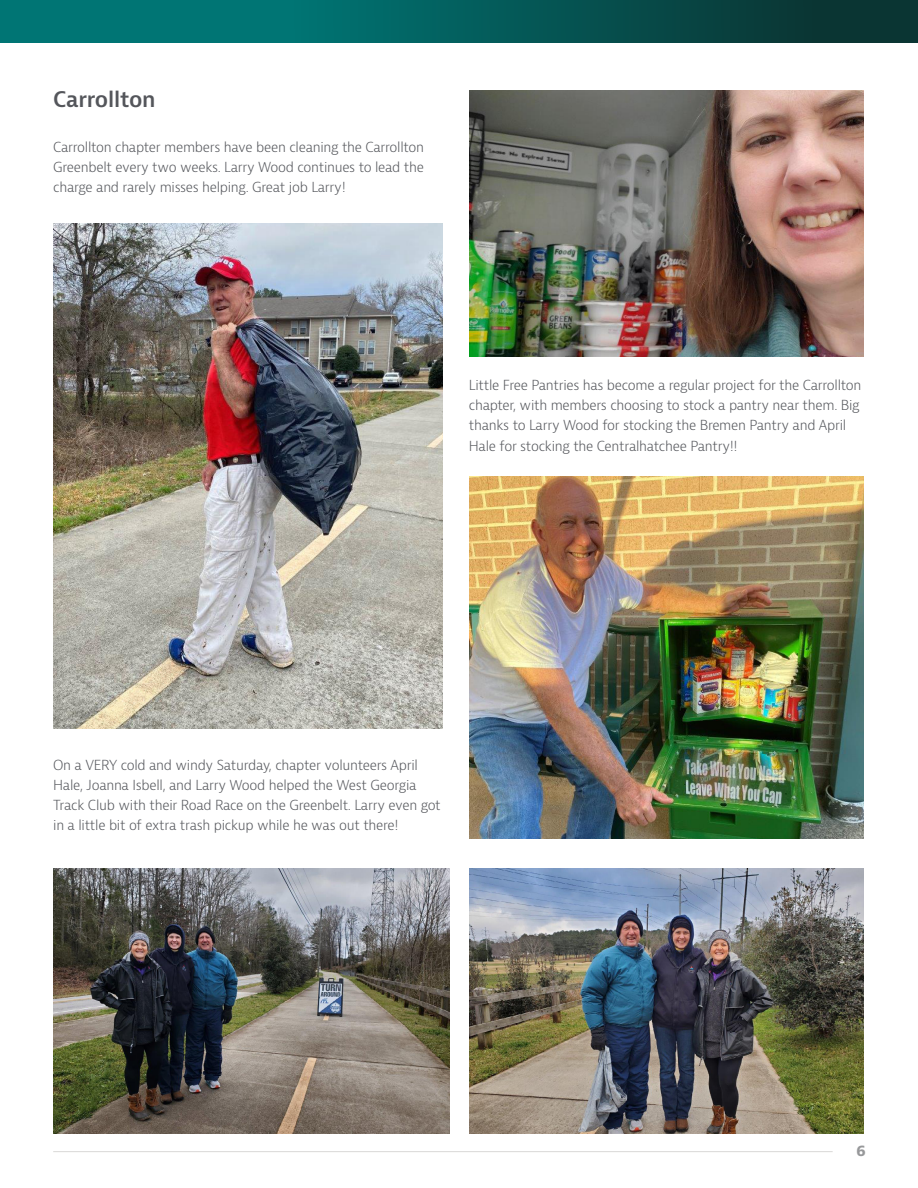
<style>
.page{position:relative;width:918px;height:1188px;background:#fff}
.page>*{position:absolute;margin:0;border:0;box-sizing:border-box;transform-origin:0 0}
.t1{font:600 21px "Bernina Sans";letter-spacing:-.01em;color:#54565b}
.t2{font:700 15px "Bernina Sans";color:#97989a}
.t3{font:300 13.5px/20.2px "Bernina Sans";letter-spacing:-.02em;color:#54565b}
</style>
<div class="page">
<div style="left:0;top:0;width:918px;height:43px;background:linear-gradient(to right,#008484,#0a3331)"></div>
<hr style="left:53px;top:1151px;width:780px;height:1px;background:#d9d8d6">
<img style="left:53px;top:224px;width:390px;height:505px">
<img style="left:53px;top:868px;width:396px;height:266px">
<img style="left:470px;top:868px;width:394px;height:266px">
<img style="left:470px;top:476px;width:394px;height:363px">
<img style="left:470px;top:91px;width:394px;height:265px">
<h1 class="t1" style="left:53px;top:86px;width:104px">Carrollton</h1>
<p class="t3" style="left:53px;top:137px;width:372px;text-align:justify">Carrollton chapter members have been cleaning the Carrollton Greenbelt every two weeks. Larry Wood continues to lead the charge and rarely misses helping. Great job Larry!</p>
<p class="t3" style="left:469px;top:375px;width:394px">Little Free Pantries has become a regular project for the Carrollton chapter, with members choosing to stock a pantry near them. Big thanks to Larry Wood for stocking the Bremen Pantry and April Hale for stocking the Centralhatchee Pantry!!</p>
<p class="t3" style="left:53px;top:755px;width:389px">On a VERY cold and windy Saturday, chapter volunteers April Hale, Joanna Isbell, and Larry Wood helped the West Georgia Track Club with their Road Race on the Greenbelt. Larry even got in a little bit of extra trash pickup while he was out there!</p>
<p class="t2" style="left:856px;top:1141px;width:11px">6</p>
</div>
